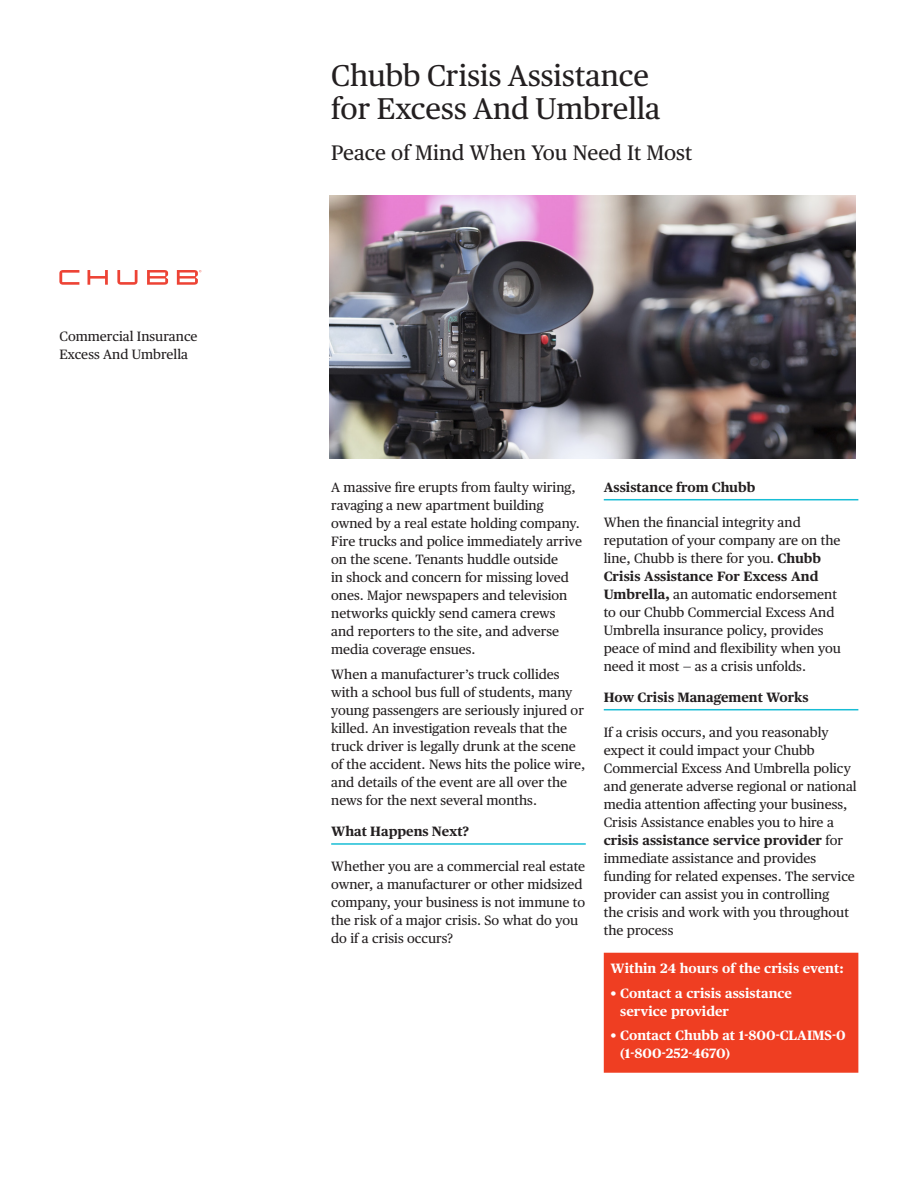
<style>
.page{position:relative;width:918px;height:1188px;background:#fff}
.page>*{position:absolute;margin:0;border:0;box-sizing:border-box;transform-origin:0 0}
.t1{font:30px/33px "Publico Text";color:#231f20}
.t2{font:21px "Publico Text";color:#231f20}
.t3{font:13.5px/18px "Publico Text";color:#231f20}
.t4{font:700 13.5px/18px "Publico Text";color:#fff}
.t5{font:700 13.5px "Publico Text";color:#231f20}
.s1{font-weight:700}
</style>
<div class="page">
<hr style="left:604px;top:709px;width:254px;height:1px;background:#18bdd5">
<hr style="left:604px;top:499px;width:254px;height:1px;background:#18bdd5">
<hr style="left:331px;top:843px;width:255px;height:2px;background:#18bdd5">
<svg style="left:59px;top:270px;width:49px;height:14px"></svg>
<svg style="left:117px;top:270px;width:21px;height:14px"></svg>
<svg style="left:147px;top:270px;width:54px;height:14px"></svg>
<img style="left:329px;top:196px;width:527px;height:263px">
<div style="left:604px;top:953px;width:254px;height:120px;background:#ef3e22"></div>
<p class="t3" style="left:59px;top:326px;width:140px">Commercial Insurance<br>Excess And Umbrella</p>
<h1 class="t1" style="left:331px;top:58px;width:331px">Chubb Crisis Assistance for Excess And Umbrella</h1>
<h2 class="t2" style="left:331px;top:137px;width:363px">Peace of Mind When You Need It Most</h2>
<p class="t3" style="left:331px;top:478px;width:252px">A massive fre erupts from faulty wiring, ravaging a new apartment building owned by a real estate holding company.<br>Fire trucks and police immediately arrive on the scene. Tenants huddle outside<br>in shock and concern for missing loved ones. Major newspapers and television networks quickly send camera crews<br>and reporters to the site, and adverse media coverage ensues.</p>
<p class="t3" style="left:331px;top:664px;width:256px">When a manufacturer’s truck collides with a school bus full of students, many young passengers are seriously injured or killed. An investigation reveals that the truck driver is legally drunk at the scene of the accident. News hits the police wire, and details of the event are all over the news for the next several months.</p>
<h3 class="t5" style="left:331px;top:821px;width:140px">What Happens Next?</h3>
<p class="t3" style="left:331px;top:856px;width:256px">Whether you are a commercial real estate owner, a manufacturer or other midsized company, your business is not immune to the risk of a major crisis. So what do you do if a crisis occurs?</p>
<h3 class="t5" style="left:604px;top:477px;width:153px">Assistance from Chubb</h3>
<p class="t3" style="left:604px;top:512px;width:239px">When the fnancial integrity and reputation of your company are on the line, Chubb is there for you. <span class="s1">Chubb Crisis Assistance For Excess And Umbrella,</span> an automatic endorsement to our Chubb Commercial Excess And Umbrella insurance policy, provides peace of mind and fexibility when you need it most — as a crisis unfolds.</p>
<h3 class="t5" style="left:604px;top:687px;width:206px">How Crisis Management Works</h3>
<p class="t3" style="left:604px;top:722px;width:254px">If a crisis occurs, and you reasonably expect it could impact your Chubb Commercial Excess And Umbrella policy and generate adverse regional or national media attention afecting your business, Crisis Assistance enables you to hire a <span class="s1">crisis assistance service provider</span> for immediate assistance and provides funding for related expenses. The service provider can assist you in controlling<br>the crisis and work with you throughout the process</p>
<p class="t4" style="left:611px;top:958px;width:235px">Within 24 hours of the crisis event:</p>
<p class="t4" style="left:620px;top:983px;width:173px;text-indent:-10px">• Contact a crisis assistance service provider</p>
<p class="t4" style="left:620px;top:1026px;width:227px;text-indent:-10px">• Contact Chubb at 1-800-CLAIMS-0 (1-800-252-4670)</p>
</div>
